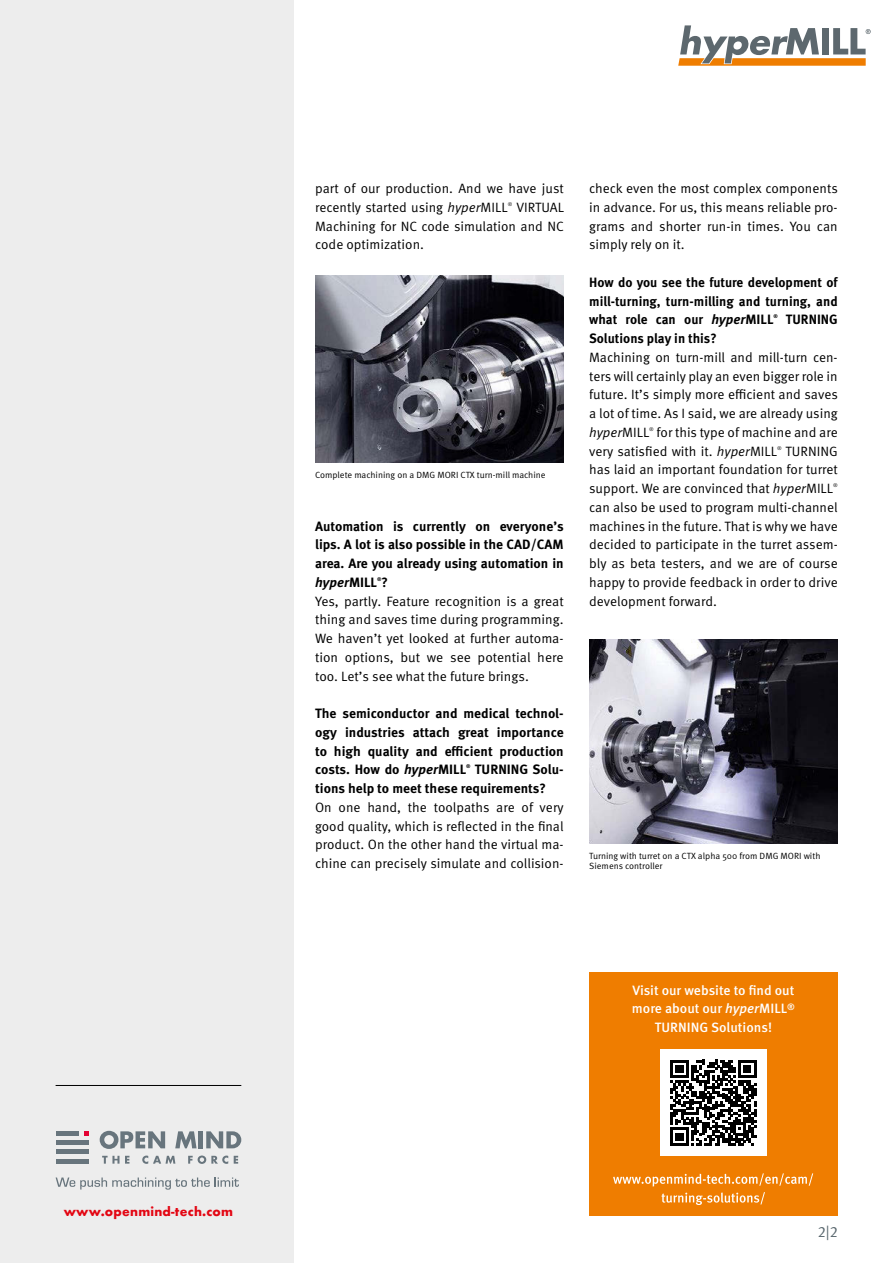
<style>
.page{position:relative;width:893px;height:1263px;background:#fff}
.page>*{position:absolute;margin:0;border:0;box-sizing:border-box;transform-origin:0 0}
.t1{font:15px "Meta Pro";color:#58666d}
.t2{font:13.5px/18.8px "Meta Pro";color:#000;text-align:justify}
.t3{font:700 13.5px/18.8px "Meta Pro";color:#000;text-align:justify}
.t4{font:13.5px/18.8px "Meta Pro Norm";color:#000;text-align:justify}
.t5{font:500 13.5px/18.8px "Meta Pro";color:#fff;text-align:center}
.t6{font:700 12px "Futura";letter-spacing:.02em;color:#e30613}
.t7{font:9px/10.5px "Meta Pro";color:#000}
.t8{font:5.25px "Meta Pro";color:#000}
.t9{font:700 5.25px "Meta Pro";color:#000}
.s1{font-style:italic}
</style>
<div class="page">
<div style="left:0;top:0;width:293px;height:1263px;background:#ededed"></div>
<svg style="left:678px;top:25px;width:193px;height:41px"></svg>
<div style="left:589px;top:972px;width:249px;height:244px;background:#ef7d00"></div>
<div style="left:660px;top:1049px;width:107px;height:107px;background:#fff"></div>
<svg style="left:670px;top:1060px;width:86px;height:86px"></svg>
<svg style="left:661px;top:1192px;width:104px;height:13px"></svg>
<svg style="left:613px;top:1173px;width:200px;height:13px"></svg>
<img style="left:589px;top:639px;width:249px;height:204px">
<img style="left:315px;top:275px;width:249px;height:187px">
<hr style="left:56px;top:1085px;width:185px;height:1px;background:#000">
<svg style="left:100px;top:1131px;width:65px;height:18px"></svg>
<svg style="left:175px;top:1131px;width:22px;height:17px"></svg>
<hr style="left:199px;top:1131px;width:4px;height:17px;background:#68757d">
<svg style="left:206px;top:1131px;width:35px;height:17px"></svg>
<div style="left:56px;top:1140px;width:33px;height:5px;background:#68757d"></div>
<div style="left:56px;top:1149px;width:33px;height:5px;background:#68757d"></div>
<svg style="left:84px;top:1131px;width:5px;height:5px"></svg>
<hr style="left:56px;top:1131px;width:23px;height:4px;background:#68757d">
<hr style="left:56px;top:1159px;width:33px;height:4px;background:#68757d">
<svg style="left:102px;top:1156px;width:27px;height:7px"></svg>
<svg style="left:142px;top:1155px;width:33px;height:9px"></svg>
<svg style="left:188px;top:1155px;width:40px;height:9px"></svg>
<svg style="left:234px;top:1156px;width:4px;height:7px"></svg>
<svg style="left:56px;top:1177px;width:183px;height:12px"></svg>
<p class="t6" style="left:64px;top:1203px;width:171px">www.openmind-tech.com</p>
<p class="t2" style="left:315px;top:179px;width:250px">part of our production. And we have just recently started using <span class="s1">hyper</span>MILL</p>
<p class="t8" style="left:508px;top:201px;width:6px">®</p>
<p class="t2" style="left:315px;top:198px;width:250px;text-indent:201px">VIRTUAL Machining for NC code simulation and NC code optimization.</p>
<p class="t7" style="left:315px;top:469px;width:232px">Complete machining on a DMG MORI CTX turn-mill machine</p>
<p class="t3" style="left:315px;top:517px;width:250px">Automation is currently on everyone’s lips. A lot is also possible in the CAD/CAM area. Are you already using automation in <span class="s1">hyper</span>MILL ?</p>
<p class="t9" style="left:377px;top:576px;width:6px">®</p>
<p class="t4" style="left:315px;top:591px;width:250px">Yes, partly. Feature recognition is a great thing and saves time during programming.<br>We haven’t yet looked at further automa&shy;tion options, but we see potential here too. Let’s see what the future brings.</p>
<p class="t3" style="left:315px;top:704px;width:250px">The semiconductor and medical technol&shy;ogy industries attach great importance to high quality and efficient production costs. How do <span class="s1">hyper</span>MILL</p>
<p class="t3" style="left:315px;top:760px;width:250px;text-indent:160px">TURNING Solu&shy;tions help to meet these requirements?</p>
<p class="t2" style="left:315px;top:798px;width:250px">On one hand, the toolpaths are of very good quality, which is reflected in the final product. On the other hand the virtual ma&shy;chine can precisely simulate and collision-</p>
<p class="t9" style="left:466px;top:763px;width:6px">®</p>
<p class="t2" style="left:589px;top:179px;width:250px">check even the most complex components in advance. For us, this means reliable pro&shy;grams and shorter run-in times. You can simply rely on it.</p>
<p class="t3" style="left:589px;top:273px;width:250px">How do you see the future development of mill-turning, turn-milling and turning, and what role can our <span class="s1">hyper</span>MILL</p>
<p class="t9" style="left:773px;top:313px;width:6px">®</p>
<p class="t3" style="left:786px;top:310px;width:53px">TURNING</p>
<p class="t3" style="left:589px;top:329px;width:129px">Solutions play in this?</p>
<p class="t2" style="left:589px;top:348px;width:250px">Machining on turn-mill and mill-turn cen&shy;ters will certainly play an even bigger role in future. It’s simply more efficient and saves a lot of time. As I said, we are already using <span class="s1">hyper</span>MILL</p>
<p class="t2" style="left:589px;top:423px;width:250px;text-indent:67px">for this type of machine and are very satisfied with it. <span class="s1">hyper</span>MILL</p>
<p class="t8" style="left:649px;top:426px;width:6px">®</p>
<p class="t8" style="left:777px;top:445px;width:6px">®</p>
<p class="t2" style="left:589px;top:442px;width:250px;text-indent:196px">TURNING has laid an important foundation for turret support. We are convinced that <span class="s1">hyper</span>MILL</p>
<p class="t8" style="left:833px;top:482px;width:6px">®</p>
<p class="t2" style="left:589px;top:498px;width:250px">can also be used to program multi-channel machines in the future. That is why we have decided to participate in the turret assem&shy;bly as beta testers, and we are of course happy to provide feedback in order to drive development forward.</p>
<p class="t7" style="left:589px;top:850px;width:233px">Turning with turret on a CTX alpha 500 from DMG MORI with<br>Siemens controller</p>
<p class="t5" style="left:632px;top:980px;width:165px">Visit our website to find out more about our <span class="s1">hyper</span>MILL<sup>®<br></sup>TURNING Solutions!</p>
<p class="t1" style="left:818px;top:1223px;width:21px">2|2</p>
</div>
